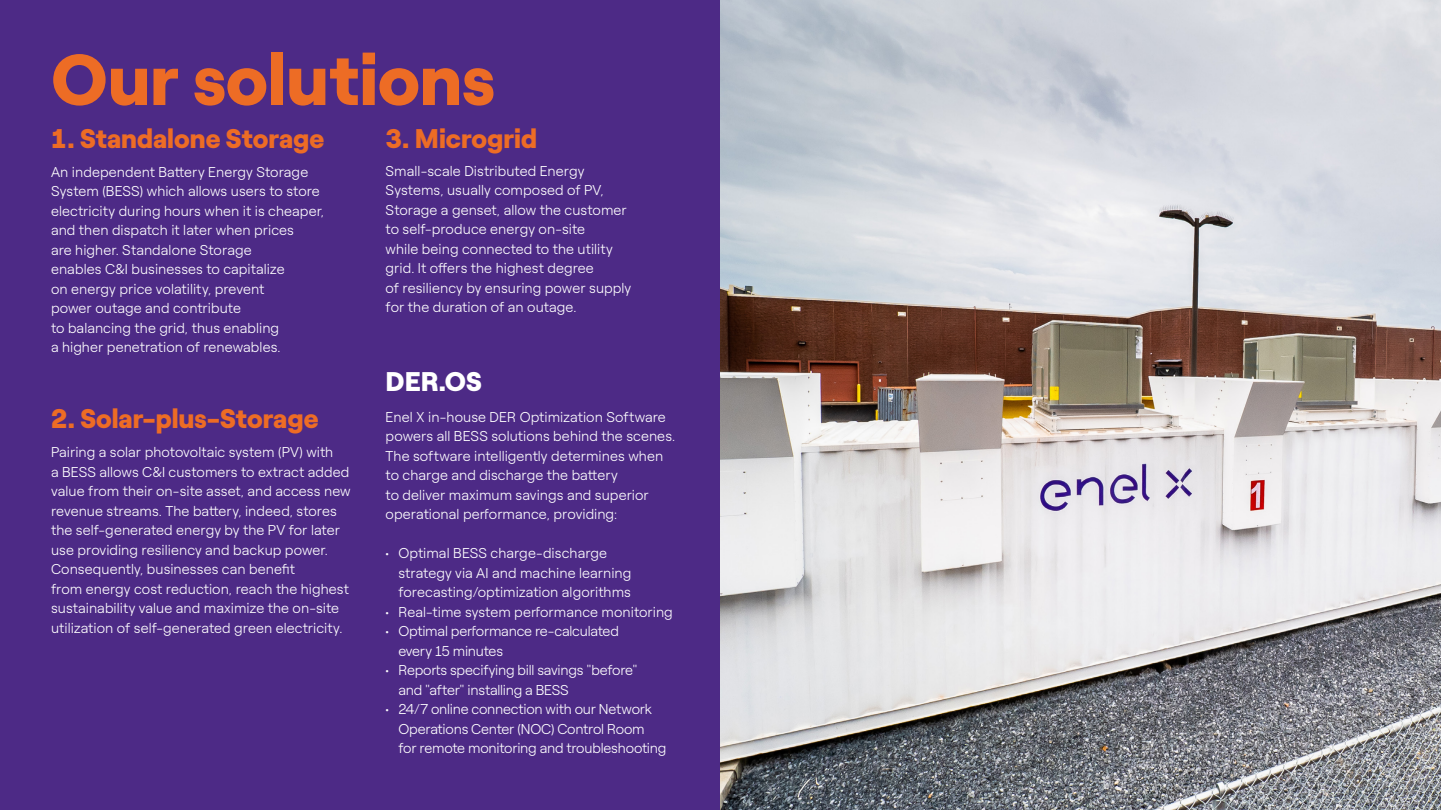
<style>
.page{position:relative;width:1441px;height:810px;background:#fff}
.page>*{position:absolute;margin:0;border:0;box-sizing:border-box;transform-origin:0 0}
.t1{font:900 72px "Roobert ENEL";color:#ed6c25}
.t2{font:900 27px "Roobert ENEL";color:#ed6c25}
.t3{font:900 27px "Roobert ENEL";color:#fff}
.t4{font:300 14.25px/19.5px "Roobert ENEL";letter-spacing:.005em;color:#fff}
.t5{font:300 14.25px/19.5px "Roobert ENEL";letter-spacing:-.015em;color:#fff}
</style>
<div class="page">
<div style="left:0;top:0;width:1440px;height:810px;background:#4d2a86"></div>
<img style="left:720px;top:0;width:720px;height:810px">
<h1 class="t1" style="left:51px;top:23px;width:445px">Our solutions</h1>
<h2 class="t2" style="left:51px;top:117px;width:275px">1. Standalone Storage</h2>
<p class="t4" style="left:51px;top:161px;width:275px">An independent Battery Energy Storage System (BESS) which allows users to store electricity during hours when it is cheaper, and then dispatch it later when prices<br>are higher. Standalone Storage<br>enables C&amp;I businesses to capitalize<br>on energy price volatility, prevent<br>power outage and contribute<br>to balancing the grid, thus enabling<br>a higher penetration of renewables.</p>
<h2 class="t2" style="left:385px;top:117px;width:153px">3. Microgrid</h2>
<p class="t4" style="left:385px;top:160px;width:247px">Small-scale Distributed Energy Systems, usually composed of PV, Storage a genset, allow the customer to self-produce energy on-site<br>while being connected to the utility grid. It offers the highest degree<br>of resiliency by ensuring power supply for the duration of an outage.</p>
<h2 class="t3" style="left:385px;top:360px;width:98px">DER.OS</h2>
<h2 class="t2" style="left:51px;top:398px;width:269px">2. Solar-plus-Storage</h2>
<p class="t4" style="left:385px;top:406px;width:291px">Enel X in-house DER Optimization Software powers all BESS solutions behind the scenes.<br>The software intelligently determines when to charge and discharge the battery<br>to deliver maximum savings and superior operational performance, providing:</p>
<p class="t4" style="left:398px;top:542px;width:234px;text-indent:-13px">• Optimal BESS charge-discharge strategy via AI and machine learning forecasting/optimization algorithms</p>
<p class="t4" style="left:385px;top:601px;width:289px">• Real-time system performance monitoring</p>
<p class="t5" style="left:398px;top:620px;width:222px;text-indent:-13px">• Optimal performance re-calculated every 15 minutes</p>
<p class="t5" style="left:398px;top:659px;width:241px;text-indent:-13px">• Reports specifying bill savings "before" and "after" installing a BESS</p>
<p class="t5" style="left:398px;top:698px;width:269px;text-indent:-13px">• 24/7 online connection with our Network<br>Operations Center (NOC) Control Room for remote monitoring and troubleshooting</p>
<p class="t4" style="left:51px;top:442px;width:301px">Pairing a solar photovoltaic system (PV) with<br>a BESS allows C&amp;I customers to extract added value from their on-site asset, and access new revenue streams. The battery, indeed, stores the self-generated energy by the PV for later use providing resiliency and backup power.<br>Consequently, businesses can benefit<br>from energy cost reduction, reach the highest sustainability value and maximize the on-site utilization of self-generated green electricity.</p>
</div>
